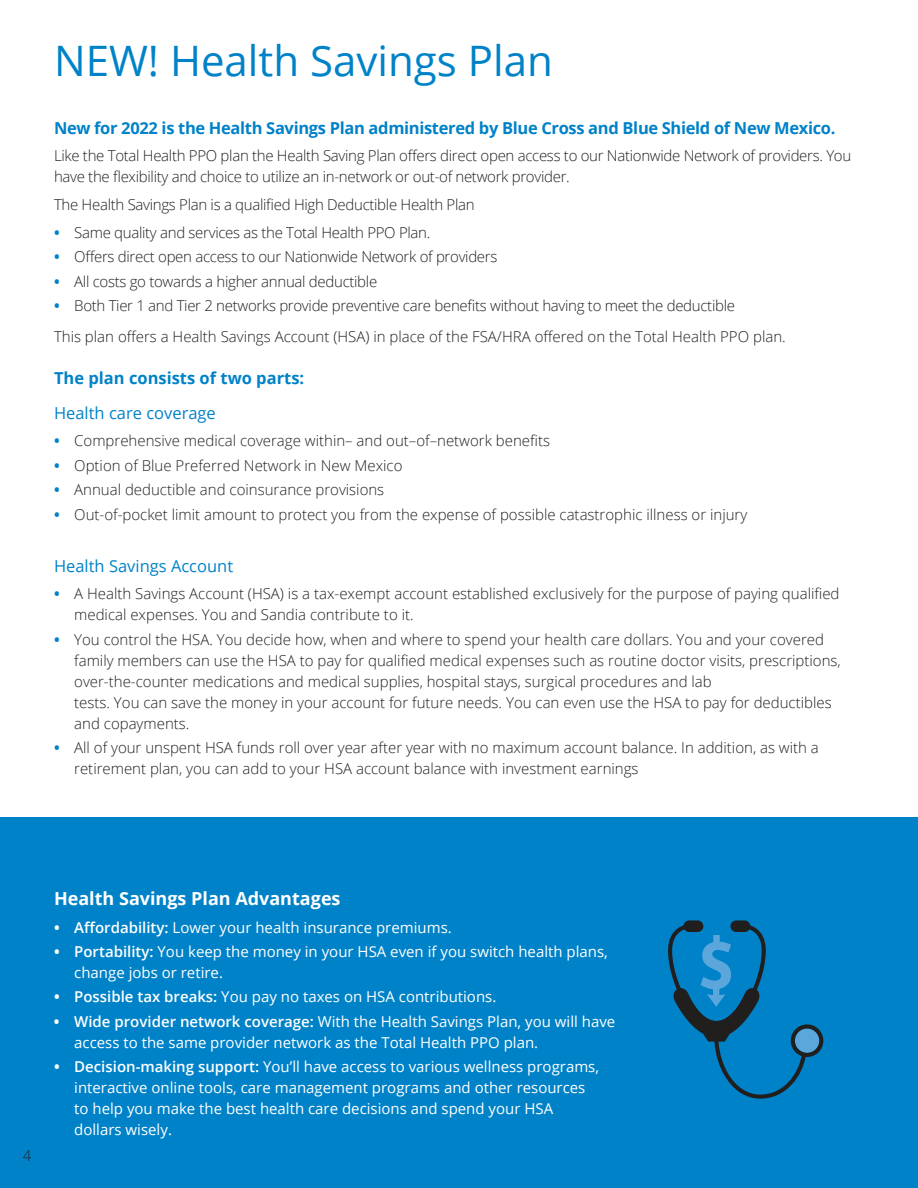
<style>
.page{position:relative;width:918px;height:1188px;background:#fff}
.page>*{position:absolute;margin:0;border:0;box-sizing:border-box;transform-origin:0 0}
.t1{font:42px "Open Sans";color:#0082c8}
.t2{font:700 18px "Open Sans";color:#fff}
.t3{font:700 16.5px "Open Sans";letter-spacing:-.02em;color:#0082c8}
.t4{font:16.5px "Open Sans";color:#0082c8}
.t5{font:700 16.5px "Open Sans";color:#0082c8}
.t6{font:300 15px/21px "Open Sans";color:#231f20}
.t7{font:300 15px/21px "Open Sans";letter-spacing:-.02em;color:#231f20}
.t8{font:15px/21px "Open Sans";color:#fff}
.s1{font-weight:700;color:#0082c8}
.s2{font-weight:700}
.s3{font-weight:600}
</style>
<div class="page">
<div style="left:0;top:818px;width:918px;height:370px;background:#0082c8"></div>
<svg style="left:668px;top:924px;width:155px;height:175px"></svg>
<div style="left:730px;top:920px;width:20px;height:12px;background:#211e1e;border-radius:6px"></div>
<div style="left:683px;top:920px;width:20px;height:12px;background:#211e1e;border-radius:6px"></div>
<h1 class="t1" style="left:54px;top:32px;width:501px">NEW! Health Savings Plan</h1>
<p class="t3" style="left:54px;top:116px;width:783px">New for 2022 is the Health Savings Plan administered by Blue Cross and Blue Shield of New Mexico.</p>
<p class="t7" style="left:54px;top:145px;width:799px">Like the Total Health PPO plan the Health Saving Plan offers direct open access to our Nationwide Network of providers. You have the flexibility and choice to utilize an in-network or out-of network provider.</p>
<p class="t7" style="left:54px;top:194px;width:422px">The Health Savings Plan is a qualified High Deductible Health Plan</p>
<p class="t7" style="left:54px;top:221px;width:378px"><span class="s1">•</span> Same quality and services as the Total Health PPO Plan.</p>
<p class="t7" style="left:54px;top:246px;width:445px"><span class="s1">•</span> Offers direct open access to our Nationwide Network of providers</p>
<p class="t7" style="left:54px;top:270px;width:325px"><span class="s1">•</span> All costs go towards a higher annual deductible</p>
<p class="t7" style="left:54px;top:290px;width:733px;line-height:31.2px"><span class="s1">•</span> Both Tier 1 and Tier 2 networks provide preventive care benefits without having to meet the deductible<br>This plan offers a Health Savings Account (HSA) in place of the FSA/HRA offered on the Total Health PPO plan.</p>
<p class="t5" style="left:54px;top:367px;width:252px">The plan consists of two parts:</p>
<p class="t4" style="left:54px;top:401px;width:163px">Health care coverage</p>
<p class="t6" style="left:54px;top:430px;width:498px"><span class="s1">•</span> Comprehensive medical coverage within– and out–of–network benefits</p>
<p class="t6" style="left:54px;top:454px;width:350px"><span class="s1">•</span> Option of Blue Preferred Network in New Mexico</p>
<p class="t6" style="left:54px;top:479px;width:332px"><span class="s1">•</span> Annual deductible and coinsurance provisions</p>
<p class="t6" style="left:54px;top:503px;width:695px"><span class="s1">•</span> Out-of-pocket limit amount to protect you from the expense of possible catastrophic illness or injury</p>
<p class="t4" style="left:54px;top:554px;width:181px">Health Savings Account</p>
<p class="t6" style="left:74px;top:583px;width:767px;text-indent:-20px"><span class="s1">•</span> A Health Savings Account (HSA) is a tax-exempt account established exclusively for the purpose of paying qualified medical expenses. You and Sandia contribute to it.</p>
<p class="t6" style="left:74px;top:628px;width:768px;text-indent:-20px"><span class="s1">•</span> You control the HSA. You decide how, when and where to spend your health care dollars. You and your covered family members can use the HSA to pay for qualified medical expenses such as routine doctor visits, prescriptions, over-the-counter medications and medical supplies, hospital stays, surgical procedures and lab<br>tests. You can save the money in your account for future needs. You can even use the HSA to pay for deductibles and copayments.</p>
<p class="t6" style="left:74px;top:737px;width:746px;text-indent:-20px"><span class="s1">•</span> All of your unspent HSA funds roll over year after year with no maximum account balance. In addition, as with a retirement plan, you can add to your HSA account balance with investment earnings</p>
<p class="t6" style="left:23px;top:1145px;width:10px">4</p>
<p class="t2" style="left:54px;top:886px;width:288px">Health Savings Plan Advantages</p>
<p class="t8" style="left:54px;top:916px;width:399px"><span class="s2">•</span> <span class="s3">Affordability:</span> Lower your health insurance premiums.</p>
<p class="t8" style="left:74px;top:941px;width:535px;text-indent:-20px"><span class="s2">•</span> <span class="s3">Portability:</span> You keep the money in your HSA even if you switch health plans, change jobs or retire.</p>
<p class="t8" style="left:54px;top:986px;width:444px"><span class="s2">•</span> <span class="s3">Possible tax breaks:</span> You pay no taxes on HSA contributions.</p>
<p class="t8" style="left:74px;top:1010px;width:543px;text-indent:-20px"><span class="s2">•</span> <span class="s3">Wide provider network coverage:</span> With the Health Savings Plan, you will have access to the same provider network as the Total Health PPO plan.</p>
<p class="t8" style="left:74px;top:1056px;width:526px;text-indent:-20px"><span class="s2">•</span> <span class="s3">Decision-making support:</span> You’ll have access to various wellness programs, interactive online tools, care management programs and other resources to help you make the best health care decisions and spend your HSA dollars wisely.</p>
</div>
